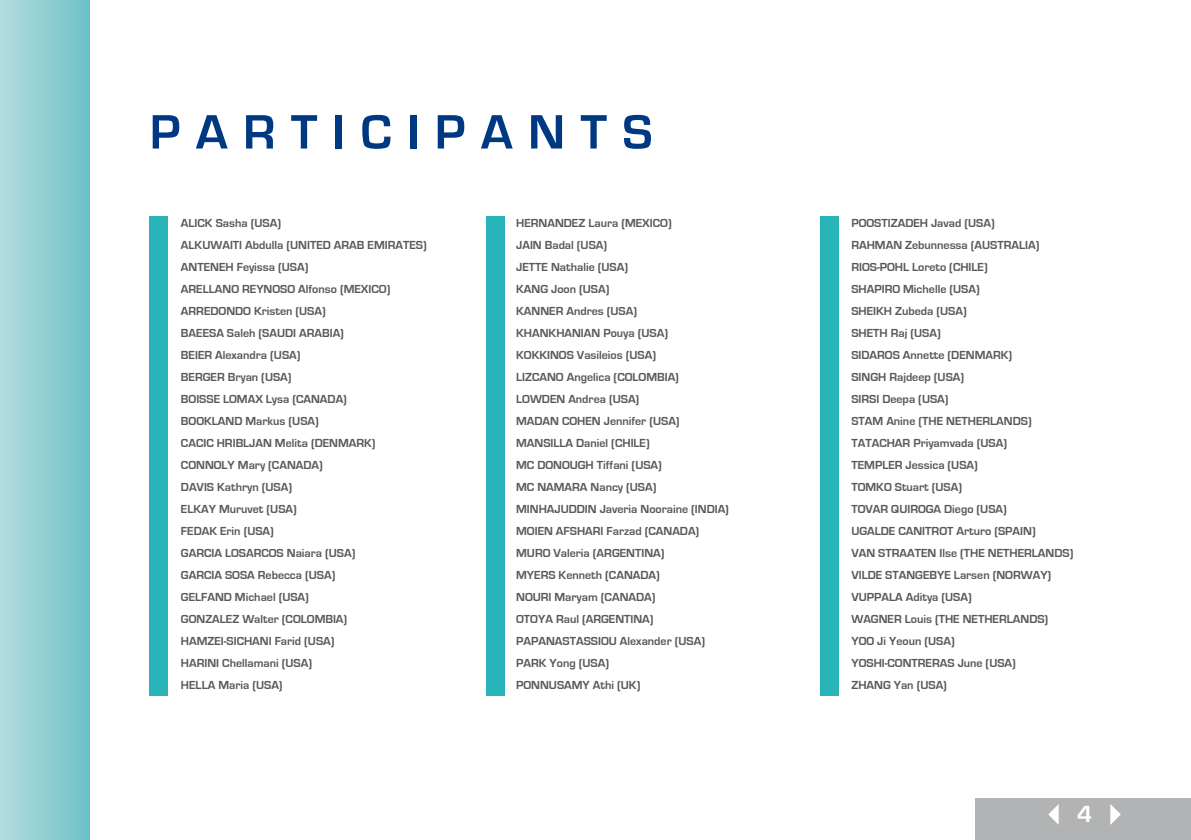
<style>
.page{position:relative;width:1191px;height:840px;background:#fff}
.page>*{position:absolute;margin:0;border:0;box-sizing:border-box;transform-origin:0 0}
.t1{font:700 50px "Eurostile";letter-spacing:.31em;color:#003882}
.t2{font:700 24px "Eurostile";color:#fff}
.t3{font:700 12px/22px "Eurostile";color:#58585a}
</style>
<div class="page">
<div style="left:0;top:0;width:89px;height:839px;background:linear-gradient(to right,#b3dcdf,#6dc2c6)"></div>
<div style="left:975px;top:797px;width:216px;height:42px;background:#b1b3b4"></div>
<svg style="left:1048px;top:805px;width:10px;height:19px"></svg>
<svg style="left:1110px;top:804px;width:10px;height:20px"></svg>
<div style="left:150px;top:216px;width:18px;height:478px;background:#29b4ba"></div>
<div style="left:486px;top:216px;width:18px;height:478px;background:#29b4ba"></div>
<div style="left:820px;top:216px;width:18px;height:478px;background:#29b4ba"></div>
<h1 class="t1" style="left:150px;top:105px;width:504px">PARTICIPANTS</h1>
<p class="t3" style="left:181px;top:212px;width:247px">ALICK Sasha (USA)<br>ALKUWAITI Abdulla (UNITED ARAB EMIRATES)<br>ANTENEH Feyissa (USA)<br>ARELLANO REYNOSO Alfonso (MEXICO)<br>ARREDONDO Kristen (USA)<br>BAEESA Saleh (SAUDI ARABIA)<br>BEIER Alexandra (USA)<br>BERGER Bryan (USA)<br>BOISSE LOMAX Lysa (CANADA)<br>BOOKLAND Markus (USA)<br>CACIC HRIBLJAN Melita (DENMARK)<br>CONNOLY Mary (CANADA)<br>DAVIS Kathryn (USA)<br>ELKAY Muruvet (USA)<br>FEDAK Erin (USA)<br>GARCIA LOSARCOS Naiara (USA)<br>GARCIA SOSA Rebecca (USA)<br>GELFAND Michael (USA)<br>GONZALEZ Walter (COLOMBIA)<br>HAMZEI-SICHANI Farid (USA)<br>HARINI Chellamani (USA)<br>HELLA Maria (USA)</p>
<p class="t3" style="left:516px;top:212px;width:214px">HERNANDEZ Laura (MEXICO)<br>JAIN Badal (USA)<br>JETTE Nathalie (USA)<br>KANG Joon (USA)<br>KANNER Andres (USA)<br>KHANKHANIAN Pouya (USA)<br>KOKKINOS Vasileios (USA)<br>LIZCANO Angelica (COLOMBIA)<br>LOWDEN Andrea (USA)<br>MADAN COHEN Jennifer (USA)<br>MANSILLA Daniel (CHILE)<br>MC DONOUGH Tiffani (USA)<br>MC NAMARA Nancy (USA)<br>MINHAJUDDIN Javeria Nooraine (INDIA)<br>MOIEN AFSHARI Farzad (CANADA)<br>MURO Valeria (ARGENTINA)<br>MYERS Kenneth (CANADA)<br>NOURI Maryam (CANADA)<br>OTOYA Raul (ARGENTINA)<br>PAPANASTASSIOU Alexander (USA)<br>PARK Yong (USA)<br>PONNUSAMY Athi (UK)</p>
<p class="t3" style="left:851px;top:212px;width:223px">POOSTIZADEH Javad (USA)<br>RAHMAN Zebunnessa (AUSTRALIA)<br>RIOS-POHL Loreto (CHILE)<br>SHAPIRO Michelle (USA)<br>SHEIKH Zubeda (USA)<br>SHETH Raj (USA)<br>SIDAROS Annette (DENMARK)<br>SINGH Rajdeep (USA)<br>SIRSI Deepa (USA)<br>STAM Anine (THE NETHERLANDS)<br>TATACHAR Priyamvada (USA)<br>TEMPLER Jessica (USA)<br>TOMKO Stuart (USA)<br>TOVAR QUIROGA Diego (USA)<br>UGALDE CANITROT Arturo (SPAIN)<br>VAN STRAATEN Ilse (THE NETHERLANDS)<br>VILDE STANGEBYE Larsen (NORWAY)<br>VUPPALA Aditya (USA)<br>WAGNER Louis (THE NETHERLANDS)<br>YOO Ji Yeoun (USA)<br>YOSHI-CONTRERAS June (USA)<br>ZHANG Yan (USA)</p>
<h2 class="t2" style="left:1077px;top:801px;width:17px">4</h2>
</div>
